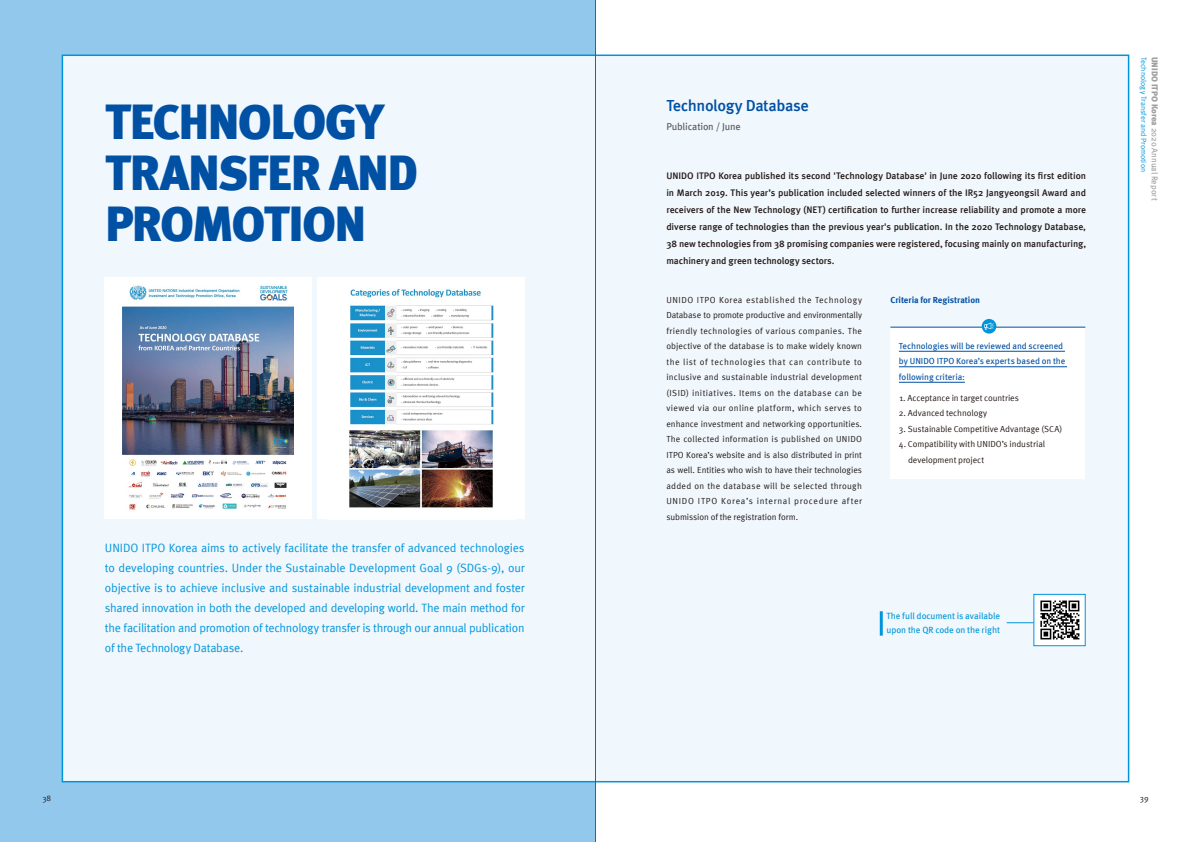
<style>
.page{position:relative;width:1191px;height:842px;background:#fff}
.page>*{position:absolute;margin:0;border:0;box-sizing:border-box;transform-origin:0 0}
.t1{font:900 49px "Meta Pro";letter-spacing:-.03em;color:#0050a4}
.t2{font:500 16px "Meta Pro";letter-spacing:-.025em;color:#0050a4}
.t3{font:12px/20px "Meta Pro";letter-spacing:-.02em;color:#0095da;text-align:justify}
.t4{font:10px "Meta Pro";letter-spacing:-.02em;color:#595757}
.t5{font:500 9.5px/17px "Meta Pro";letter-spacing:-.01em;color:#221815;text-align:justify}
.t6{font:9px/13.6px "Meta Pro";letter-spacing:-.01em;color:#0095da}
.t7{font:8.8px/15.5px "Meta Pro";letter-spacing:-.005em;color:#221815;text-align:justify}
.t8{font:8.8px/15.5px "Meta Pro";letter-spacing:-.005em;color:#0050a4}
.t9{font:700 8.8px "Meta Pro";letter-spacing:-.005em;color:#0050a4}
.t10{font:8.5px "Meta Pro";letter-spacing:-.005em;color:#9fa0a0}
.t11{font:8px "Meta Pro";color:#221815}
.t12{font:7.5px "Meta Pro";letter-spacing:.005em;color:#0095da}
.s1{font-weight:900}
</style>
<div class="page">
<div style="left:0;top:0;width:595px;height:842px;background:#93c8ed"></div>
<div style="left:595px;top:55px;width:534px;height:727px;background:#f0f7fd;border:2px solid #0095da"></div>
<div style="left:62px;top:55px;width:534px;height:727px;background:#f0f7fd;border:2px solid #0095da"></div>
<div style="left:890px;top:327px;width:195px;height:151px;background:#fff"></div>
<hr style="left:890px;top:327px;width:195px;height:1px;background:#0050a4">
<hr style="left:899px;top:351px;width:166px;height:1px;background:#0050a4">
<hr style="left:899px;top:367px;width:168px;height:1px;background:#0050a4">
<hr style="left:899px;top:382px;width:66px;height:1px;background:#0050a4">
<hr style="left:879px;top:611px;width:3px;height:25px;background:#0095da">
<img style="left:1035px;top:596px;width:48px;height:48px">
<div style="left:1033px;top:594px;width:52px;height:52px;border:1px solid #0095da"></div>
<svg style="left:1006px;top:622px;width:27px;height:1px"></svg>
<svg style="left:981px;top:319px;width:15px;height:15px"></svg>
<svg style="left:984px;top:323px;width:9px;height:7px"></svg>
<div style="left:105px;top:277px;width:207px;height:242px;background:#fff"></div>
<img style="left:123px;top:285px;width:171px;height:225px">
<div style="left:317px;top:277px;width:207px;height:242px;background:#fff"></div>
<img style="left:349px;top:289px;width:145px;height:219px">
<hr style="left:595px;top:0;width:1px;height:842px;background:#595757">
<h1 class="t1" style="left:105px;top:83px;width:104px">TECHNOLOG</h1>
<h1 class="t1" style="left:356px;top:83px;width:29px">Y</h1>
<h1 class="t1" style="left:105px;top:134px;width:55px">TRANS</h1>
<h1 class="t1" style="left:247px;top:134px;width:113px">FER AND</h1>
<h1 class="t1" style="left:105px;top:185px;width:57px">PROMOTION</h1>
<p class="t3" style="left:105px;top:537px;width:421px">UNIDO ITPO Korea aims to actively facilitate the transfer of advanced technologies to developing countries. Under the Sustainable Development Goal 9 (SDGs-9), our objective is to achieve inclusive and sustainable industrial development and foster shared innovation in both the developed and developing world. The main method for the facilitation and promotion of technology transfer is through our annual publication of the Technology Database.</p>
<h2 class="t2" style="left:666px;top:93px;width:144px">Technology Database</h2>
<p class="t4" style="left:666px;top:119px;width:76px">Publication / June</p>
<p class="t5" style="left:666px;top:166px;width:421px">UNIDO ITPO Korea published its second 'Technology Database' in June 2020 following its first edition in March 2019. This year’s publication included selected winners of the IR52 Jangyeongsil Award and receivers of the New Technology (NET) certification to further increase reliability and promote a more diverse range of technologies than the previous year's publication. In the 2020 Technology Database, 38 new technologies from 38 promising companies were registered, focusing mainly on manufacturing, machinery and green technology sectors.</p>
<p class="t7" style="left:666px;top:291px;width:197px">UNIDO ITPO Korea established the Technology Database to promote productive and environmentally friendly technologies of various companies. The objective of the database is to make widely known the list of technologies that can contribute to inclusive and sustainable industrial development (ISID) initiatives. Items on the database can be viewed via our online platform, which serves to enhance investment and networking opportunities.<br>The collected information is published on UNIDO ITPO Korea’s website and is also distributed in print as well. Entities who wish to have their technologies added on the database will be selected through UNIDO ITPO Korea’s internal procedure after submission of the registration form.</p>
<p class="t9" style="left:890px;top:293px;width:91px">Criteria for Registration</p>
<p class="t8" style="left:899px;top:337px;width:168px">Technologies will be reviewed and screened by UNIDO ITPO Korea’s experts based on the following criteria:</p>
<p class="t7" style="left:899px;top:390px;width:121px">1. Acceptance in target countries</p>
<p class="t7" style="left:899px;top:405px;width:90px">2. Advanced technology</p>
<p class="t7" style="left:899px;top:421px;width:165px">3. Sustainable Competitive Advantage (SCA)</p>
<p class="t7" style="left:908px;top:436px;width:138px;text-indent:-9px">4. Compatibility with UNIDO’s industrial development project</p>
<p class="t6" style="left:886px;top:609px;width:115px">The full document is available upon the QR code on the right</p>
<p class="t12" style="left:1149px;top:57px;width:117px;rotate:90deg">Technology Transfer and Promotion</p>
<p class="t10" style="left:1161px;top:57px;width:145px;rotate:90deg"><span class="s1">UNIDO ITPO KOREA</span> 2020 Annual Report</p>
<p class="t11" style="left:42px;top:792px;width:10px">38</p>
<p class="t11" style="left:1139px;top:792px;width:10px">39</p>
</div>
